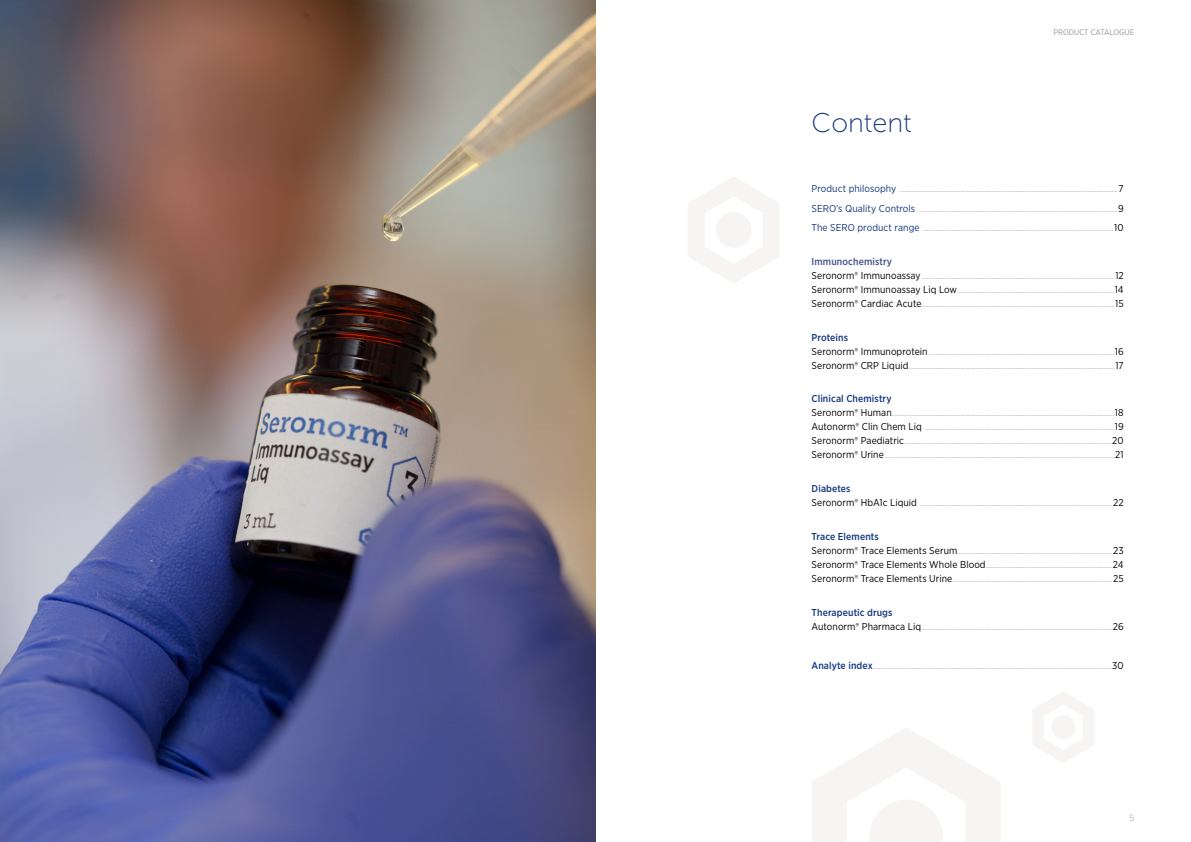
<style>
.page{position:relative;width:1191px;height:842px;background:#fff}
.page>*{position:absolute;margin:0;border:0;box-sizing:border-box;transform-origin:0 0}
.t1{font:27px "Museo Sans 100";color:#14377d}
.t2{font:100 10px/14px "Gotham Narrow";color:#000}
.t3{font:300 9px "Gotham Narrow";color:#9b928d}
.t4{font:8px "Gotham Narrow";color:#9b928d}
.s1{font-weight:400;color:#14377d}
.s2{font-weight:400}
.s3{font-weight:500;color:#40518e}
.s4{font-weight:500;color:#14377d}
</style>
<div class="page">
<img style="left:0;top:0;width:595px;height:842px">
<svg style="left:812px;top:728px;width:188px;height:114px"></svg>
<svg style="left:1033px;top:692px;width:61px;height:70px"></svg>
<div style="left:1051px;top:715px;width:24px;height:24px;background:#f6f5f4;border-radius:50%"></div>
<svg style="left:688px;top:177px;width:91px;height:106px"></svg>
<div style="left:716px;top:212px;width:35px;height:36px;background:#f6f5f4;border-radius:50%"></div>
<h1 class="t1" style="left:811px;top:109px;width:102px">Content</h1>
<p class="t4" style="left:1053px;top:27px;width:82px">PRODUCT CATALOGUE</p>
<p class="t2" style="left:811px;top:178px;width:313px;line-height:19.7px;text-align:justify"><span class="s1">Product philosophy</span> .........................................................................................................................................................<span class="s2">7<br></span><span class="s1">SERO’s Quality Controls</span> ...........................................................................................................................................<span class="s2">9<br></span><span class="s1">The SERO product range</span> .....................................................................................................................................<span class="s2">10</span></p>
<p class="t2" style="left:811px;top:254px;width:314px"><span class="s3">Immunochemistry<br></span><span class="s2">Seronorm® Immunoassay</span>.......................................................................................................................................<span class="s2">12<br>Seronorm® Immunoassay Liq Low</span>..............................................................................................................<span class="s2">14<br>Seronorm® Cardiac Acute</span>.......................................................................................................................................<span class="s2">15</span></p>
<p class="t2" style="left:811px;top:330px;width:314px"><span class="s4">Proteins<br></span><span class="s2">Seronorm® Immunoprotein</span>..................................................................................................................................<span class="s2">16<br>Seronorm® CRP Liquid</span>................................................................................................................................................<span class="s2">17</span></p>
<p class="t2" style="left:811px;top:392px;width:314px"><span class="s4">Clinical Chemistry<br></span><span class="s2">Seronorm® Human</span>............................................................................................................................................................<span class="s2">18<br>Autonorm® Clin Chem Liq</span> .....................................................................................................................................<span class="s2">19<br>Seronorm® Paediatric</span>.................................................................................................................................................<span class="s2">20<br>Seronorm® Urine</span>.................................................................................................................................................................<span class="s2">21</span></p>
<p class="t2" style="left:811px;top:481px;width:313px"><span class="s4">Diabetes<br></span><span class="s2">Seronorm® HbA1c Liquid</span> ......................................................................................................................................<span class="s2">22</span></p>
<p class="t2" style="left:811px;top:529px;width:314px"><span class="s4">Trace Elements<br></span><span class="s2">Seronorm® Trace Elements Serum</span>............................................................................................................<span class="s2">23<br>Seronorm® Trace Elements Whole Blood</span>........................................................................................<span class="s2">24<br>Seronorm® Trace Elements Urine</span>...............................................................................................................<span class="s2">25</span></p>
<p class="t2" style="left:811px;top:605px;width:313px"><span class="s4">Therapeutic drugs<br></span><span class="s2">Autonorm® Pharmaca Liq</span>.....................................................................................................................................<span class="s2">26</span></p>
<p class="t2" style="left:811px;top:658px;width:314px"><span class="s4">Analyte index</span>.......................................................................................................................................................................<span class="s2">30</span></p>
<p class="t3" style="left:1129px;top:812px;width:6px">5</p>
</div>
